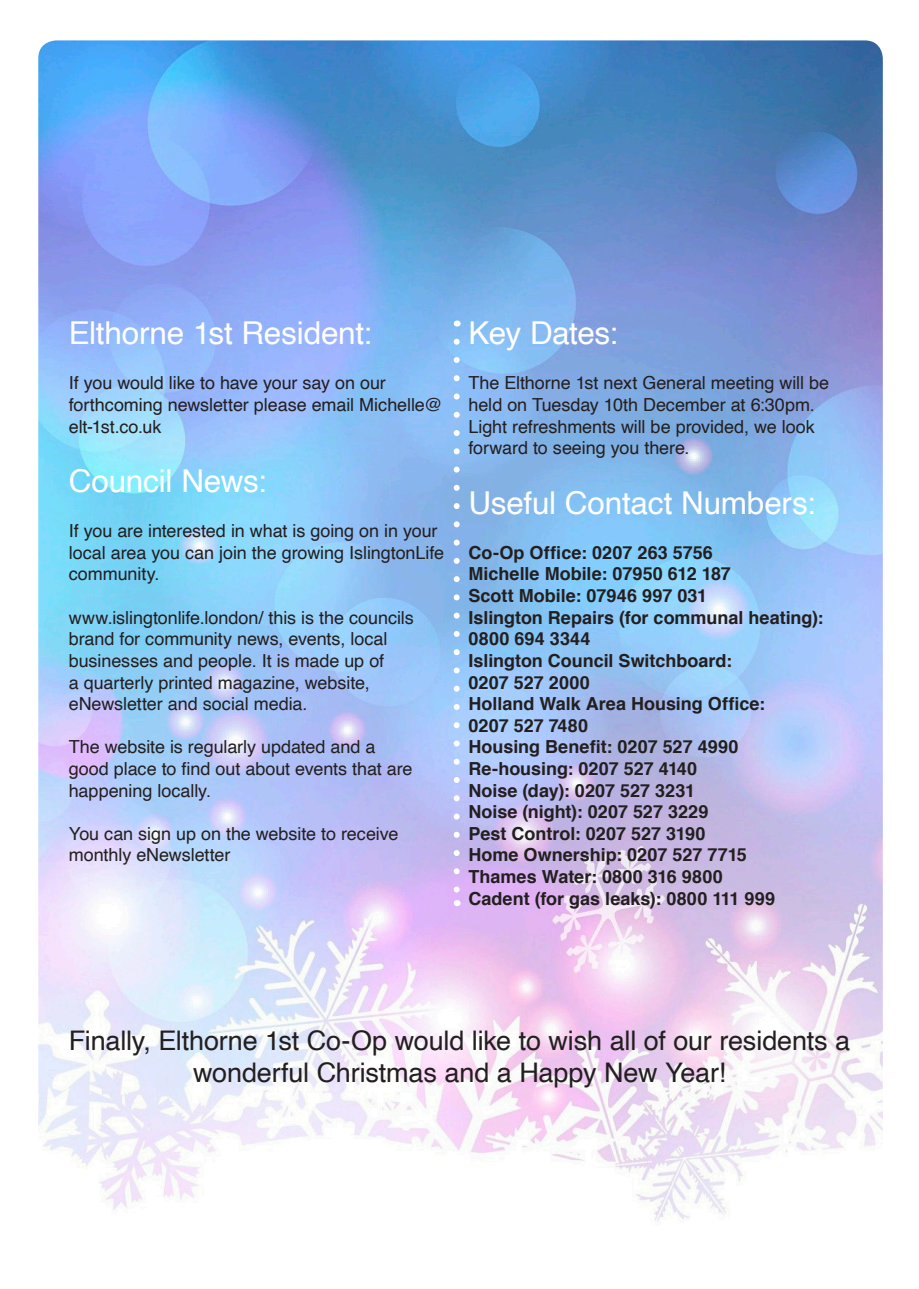
<style>
.page{position:relative;width:919px;height:1289px;background:#fff}
.page>*{position:absolute;margin:0;border:0;box-sizing:border-box;transform-origin:0 0}
.t1{font:31.5px "Helvetica";letter-spacing:-.01em;color:#fff}
.t2{font:27px/32.4px "Helvetica";letter-spacing:-.005em;color:#231f20;text-align:center}
.t3{font:18px/21.6px "Helvetica";letter-spacing:-.005em;color:#231f20}
.t4{font:700 18px/21.6px "Helvetica";color:#231f20}
</style>
<div class="page">
<img style="left:38px;top:40px;width:844px;height:1182px">
<svg style="left:453px;top:341px;width:6px;height:553px"></svg>
<p class="t1" style="left:69px;top:309px;width:304px">Elthorne 1st Resident:</p>
<p class="t3" style="left:69px;top:373px;width:375px">If you would like to have your say on our forthcoming newsletter please email Michelle@ elt-1st.co.uk</p>
<p class="t1" style="left:69px;top:456px;width:199px">Council News:</p>
<p class="t3" style="left:69px;top:520px;width:377px">If you are interested in what is going on in your local area you can join the growing IslingtonLife community.</p>
<p class="t3" style="left:69px;top:607px;width:346px">www.islingtonlife.london/ this is the councils brand for community news, events, local businesses and people. It is made up of<br>a quarterly printed magazine, website, eNewsletter and social media.</p>
<p class="t3" style="left:69px;top:736px;width:345px">The website is regularly updated and a good place to find out about events that are happening locally.</p>
<p class="t3" style="left:69px;top:823px;width:331px">You can sign up on the website to receive monthly eNewsletter</p>
<p class="t1" style="left:468px;top:309px;width:151px">Key Dates:</p>
<p class="t3" style="left:468px;top:373px;width:362px">The Elthorne 1st next General meeting will be held on Tuesday 10th December at 6:30pm.<br>Light refreshments will be provided, we look forward to seeing you there.</p>
<p class="t1" style="left:468px;top:478px;width:348px">Useful Contact Numbers:</p>
<p class="t4" style="left:468px;top:542px;width:246px">Co-Op Office: 0207 263 5756</p>
<p class="t4" style="left:468px;top:563px;width:264px">Michelle Mobile: 07950 612 187</p>
<p class="t4" style="left:468px;top:585px;width:240px">Scott Mobile: 07946 997 031</p>
<p class="t4" style="left:468px;top:606px;width:356px">Islington Repairs (for communal heating):<br>0800 694 3344</p>
<p class="t4" style="left:468px;top:650px;width:265px">Islington Council Switchboard:</p>
<p class="t4" style="left:468px;top:671px;width:123px">0207 527 2000</p>
<p class="t4" style="left:468px;top:693px;width:298px">Holland Walk Area Housing Office:</p>
<p class="t4" style="left:468px;top:714px;width:121px">0207 527 7480</p>
<p class="t4" style="left:468px;top:736px;width:271px">Housing Benefit: 0207 527 4990</p>
<p class="t4" style="left:468px;top:758px;width:230px">Re-housing: 0207 527 4140</p>
<p class="t4" style="left:468px;top:779px;width:228px">Noise (day): 0207 527 3231</p>
<p class="t4" style="left:468px;top:801px;width:241px">Noise (night): 0207 527 3229</p>
<p class="t4" style="left:468px;top:822px;width:238px">Pest Control: 0207 527 3190</p>
<p class="t4" style="left:468px;top:844px;width:280px">Home Ownership: 0207 527 7715</p>
<p class="t4" style="left:468px;top:866px;width:256px">Thames Water: 0800 316 9800</p>
<p class="t4" style="left:468px;top:887px;width:308px">Cadent (for gas leaks): 0800 111 999</p>
<p class="t2" style="left:69px;top:1024px;width:782px">Finally, Elthorne 1st Co-Op would like to wish all of our residents a wonderful Christmas and a Happy New Year!</p>
</div>
